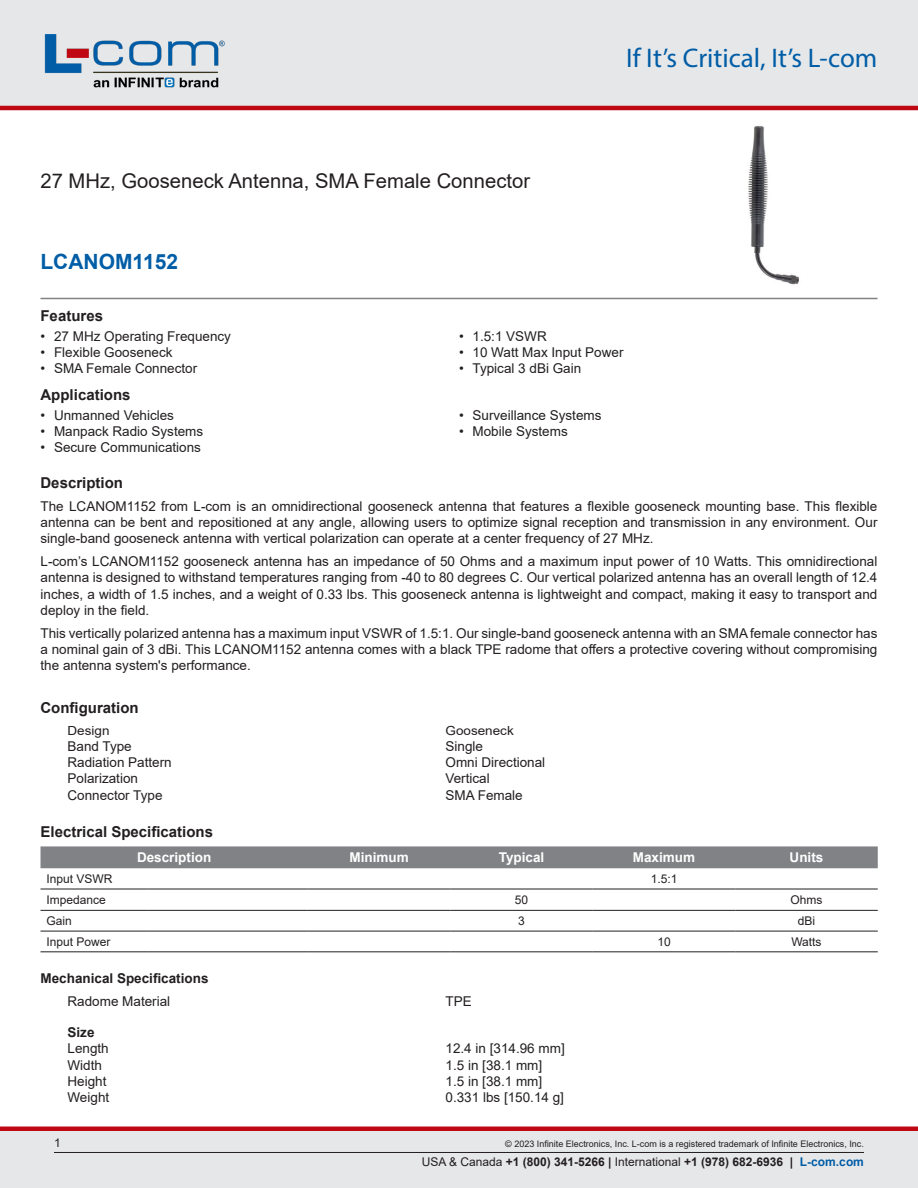
<style>
.page{position:relative;width:918px;height:1188px;background:#fff}
.page>*{position:absolute;margin:0;border:0;box-sizing:border-box;transform-origin:0 0}
.t1{font:27px "Myriad Pro";color:#005da6}
.Branded_Part_No{font:700 21px "Arial";color:#005da6}
.Web_Description_Para{font:20.25px "Arial";color:#231f20}
.Head1{font:700 15px "Arial";color:#231f20}
.MarketingDescription{font:13.5px/16.2px "Arial";color:#231f20;text-align:justify}
.Specs_Para{font:13.5px "Arial";color:#231f20}
.Table_Header{font:700 13.5px "Arial";color:#fff}
.Head2{font:700 13.5px "Arial";color:#231f20}
.Head3{font:700 13.5px "Arial";color:#231f20}
.Specs_Para-2{font:12.45px "Arial";color:#231f20;scale:1.08 1}
.t2{font:700 12px "Arial";color:#231f20}
.Table_Body_Left{font:12px "Arial";color:#231f20}
.Table_Body{font:12px "Arial";color:#231f20}
.Copyright_disclaimer{font:9px "Arial";color:#231f20}
.s1{font-weight:400}
.s2{color:#005da6}
</style>
<div class="page">
<div style="left:0;top:1131px;width:918px;height:57px;background:#e6e7e9"></div>
<div style="left:0;top:1126px;width:918px;height:5px;background:#c00814"></div>
<div style="left:0;top:0;width:918px;height:108px;background:#e6e7e9"></div>
<hr style="left:0;top:106px;width:918px;height:4px;background:#c00814">
<img style="left:44px;top:34px;width:181px;height:54px">
<hr style="left:54px;top:1152px;width:810px;height:1px;background:#231f20">
<hr style="left:40px;top:298px;width:838px;height:1px;background:#808285">
<img style="left:748px;top:126px;width:51px;height:159px">
<div style="left:40px;top:846px;width:838px;height:22px;background:#808285"></div>
<hr style="left:40px;top:889px;width:108px;height:1px;background:#231f20">
<hr style="left:148px;top:889px;width:160px;height:1px;background:#231f20">
<hr style="left:308px;top:889px;width:142px;height:1px;background:#231f20">
<hr style="left:450px;top:889px;width:143px;height:1px;background:#231f20">
<hr style="left:593px;top:889px;width:142px;height:1px;background:#231f20">
<hr style="left:735px;top:889px;width:143px;height:1px;background:#231f20">
<hr style="left:40px;top:910px;width:108px;height:1px;background:#231f20">
<hr style="left:148px;top:910px;width:160px;height:1px;background:#231f20">
<hr style="left:308px;top:910px;width:142px;height:1px;background:#231f20">
<hr style="left:450px;top:910px;width:143px;height:1px;background:#231f20">
<hr style="left:593px;top:910px;width:142px;height:1px;background:#231f20">
<hr style="left:735px;top:910px;width:143px;height:1px;background:#231f20">
<hr style="left:40px;top:931px;width:108px;height:1px;background:#231f20">
<hr style="left:148px;top:931px;width:160px;height:1px;background:#231f20">
<hr style="left:308px;top:931px;width:142px;height:1px;background:#231f20">
<hr style="left:450px;top:931px;width:143px;height:1px;background:#231f20">
<hr style="left:593px;top:931px;width:142px;height:1px;background:#231f20">
<hr style="left:735px;top:931px;width:143px;height:1px;background:#231f20">
<hr style="left:40px;top:952px;width:108px;height:1px;background:#231f20">
<hr style="left:148px;top:952px;width:160px;height:1px;background:#231f20">
<hr style="left:308px;top:952px;width:142px;height:1px;background:#231f20">
<hr style="left:450px;top:952px;width:143px;height:1px;background:#231f20">
<hr style="left:593px;top:952px;width:142px;height:1px;background:#231f20">
<hr style="left:735px;top:952px;width:143px;height:1px;background:#231f20">
<h1 class="Web_Description_Para" style="left:40px;top:167px;width:491px">27 MHz, Gooseneck Antenna, SMA Female Connector</h1>
<p class="Branded_Part_No" style="left:40px;top:247px;width:139px">LCANOM1152</p>
<h1 class="t1" style="left:626px;top:41px;width:253px">If It’s Critical, It’s L-com</h1>
<p class="Head1" style="left:40px;top:306px;width:64px">Features</p>
<p class="MarketingDescription" style="left:40px;top:328px;width:192px">• 27 MHz Operating Frequency</p>
<p class="MarketingDescription" style="left:40px;top:344px;width:134px">• Flexible Gooseneck</p>
<p class="MarketingDescription" style="left:40px;top:360px;width:158px">• SMA Female Connector</p>
<p class="Head1" style="left:40px;top:384px;width:92px">Applications</p>
<p class="MarketingDescription" style="left:40px;top:407px;width:135px">• Unmanned Vehicles</p>
<p class="MarketingDescription" style="left:40px;top:423px;width:164px">• Manpack Radio Systems</p>
<p class="MarketingDescription" style="left:40px;top:439px;width:162px">• Secure Communications</p>
<p class="MarketingDescription" style="left:459px;top:328px;width:89px">• 1.5:1 VSWR</p>
<p class="MarketingDescription" style="left:459px;top:344px;width:166px">• 10 Watt Max Input Power</p>
<p class="MarketingDescription" style="left:459px;top:360px;width:124px">• Typical 3 dBi Gain</p>
<p class="MarketingDescription" style="left:459px;top:407px;width:144px">• Surveillance Systems</p>
<p class="MarketingDescription" style="left:459px;top:423px;width:110px">• Mobile Systems</p>
<p class="Head1" style="left:40px;top:472px;width:84px">Description</p>
<p class="MarketingDescription" style="left:40px;top:498px;width:838px">The LCANOM1152 from L-com is an omnidirectional gooseneck antenna that features a flexible gooseneck mounting base. This flexible antenna can be bent and repositioned at any angle, allowing users to optimize signal reception and transmission in any environment. Our single-band gooseneck antenna with vertical polarization can operate at a center frequency of 27 MHz.</p>
<p class="MarketingDescription" style="left:40px;top:553px;width:838px">L-com’s LCANOM1152 gooseneck antenna has an impedance of 50 Ohms and a maximum input power of 10 Watts. This omnidirectional antenna is designed to withstand temperatures ranging from -40 to 80 degrees C. Our vertical polarized antenna has an overall length of 12.4 inches, a width of 1.5 inches, and a weight of 0.33 lbs. This gooseneck antenna is lightweight and compact, making it easy to transport and deploy in the field.</p>
<p class="MarketingDescription" style="left:40px;top:625px;width:838px">This vertically polarized antenna has a maximum input VSWR of 1.5:1. Our single-band gooseneck antenna with an SMA female connector has a nominal gain of 3 dBi. This LCANOM1152 antenna comes with a black TPE radome that offers a protective covering without compromising the antenna system's performance.</p>
<p class="Head1" style="left:40px;top:697px;width:100px">Configuration</p>
<p class="Specs_Para-2" style="left:68px;top:722px;width:40px">Design</p>
<p class="Specs_Para-2" style="left:446px;top:722px;width:65px">Gooseneck</p>
<p class="Specs_Para" style="left:68px;top:737px;width:66px">Band Type</p>
<p class="Specs_Para" style="left:446px;top:737px;width:39px">Single</p>
<p class="Specs_Para" style="left:68px;top:753px;width:106px">Radiation Pattern</p>
<p class="Specs_Para" style="left:446px;top:753px;width:101px">Omni Directional</p>
<p class="Specs_Para" style="left:68px;top:769px;width:72px">Polarization</p>
<p class="Specs_Para" style="left:446px;top:769px;width:46px">Vertical</p>
<p class="Specs_Para" style="left:68px;top:786px;width:97px">Connector Type</p>
<p class="Specs_Para" style="left:446px;top:786px;width:79px">SMA Female</p>
<p class="Head1" style="left:40px;top:821px;width:174px">Electrical Specifications</p>
<p class="Table_Header" style="left:137px;top:848px;width:76px">Description</p>
<p class="Table_Header" style="left:349px;top:848px;width:61px">Minimum</p>
<p class="Table_Header" style="left:499px;top:848px;width:47px">Typical</p>
<p class="Table_Header" style="left:633px;top:848px;width:64px">Maximum</p>
<p class="Table_Header" style="left:790px;top:848px;width:35px">Units</p>
<p class="Table_Body_Left" style="left:46px;top:871px;width:68px">Input VSWR</p>
<p class="Table_Body" style="left:651px;top:871px;width:28px">1.5:1</p>
<p class="Table_Body_Left" style="left:46px;top:891px;width:61px">Impedance</p>
<p class="Table_Body" style="left:515px;top:891px;width:15px">50</p>
<p class="Table_Body" style="left:791px;top:891px;width:34px">Ohms</p>
<p class="Table_Body_Left" style="left:46px;top:913px;width:27px">Gain</p>
<p class="Table_Body" style="left:518px;top:913px;width:8px">3</p>
<p class="Table_Body" style="left:798px;top:913px;width:19px">dBi</p>
<p class="Table_Body_Left" style="left:46px;top:933px;width:66px">Input Power</p>
<p class="Table_Body" style="left:657px;top:933px;width:15px">10</p>
<p class="Table_Body" style="left:791px;top:933px;width:32px">Watts</p>
<p class="Head2" style="left:40px;top:969px;width:170px">Mechanical Specifications</p>
<p class="Specs_Para" style="left:68px;top:992px;width:104px">Radome Material</p>
<p class="Specs_Para" style="left:446px;top:992px;width:28px">TPE</p>
<p class="Head3" style="left:68px;top:1023px;width:29px">Size</p>
<p class="Specs_Para" style="left:68px;top:1039px;width:43px">Length</p>
<p class="Specs_Para" style="left:446px;top:1039px;width:121px">12.4 in [314.96 mm]</p>
<p class="Specs_Para" style="left:68px;top:1056px;width:36px">Width</p>
<p class="Specs_Para" style="left:446px;top:1056px;width:98px">1.5 in [38.1 mm]</p>
<p class="Specs_Para" style="left:68px;top:1072px;width:41px">Height</p>
<p class="Specs_Para" style="left:446px;top:1072px;width:98px">1.5 in [38.1 mm]</p>
<p class="Specs_Para" style="left:68px;top:1088px;width:43px">Weight</p>
<p class="Specs_Para" style="left:446px;top:1088px;width:120px">0.331 lbs [150.14 g]</p>
<p class="Table_Body_Left" style="left:54px;top:1135px;width:8px">1</p>
<p class="Copyright_disclaimer" style="left:505px;top:1138px;width:360px">© 2023 Infinite Electronics, Inc. L-com is a registered trademark of Infinite Electronics, Inc.</p>
<p class="t2" style="left:422px;top:1153px;width:444px"><span class="s1">USA &amp; Canada</span> +1 (800) 341-5266 | <span class="s1">International</span> +1 (978) 682-6936 | <span class="s2">L-com.com</span></p>
</div>
